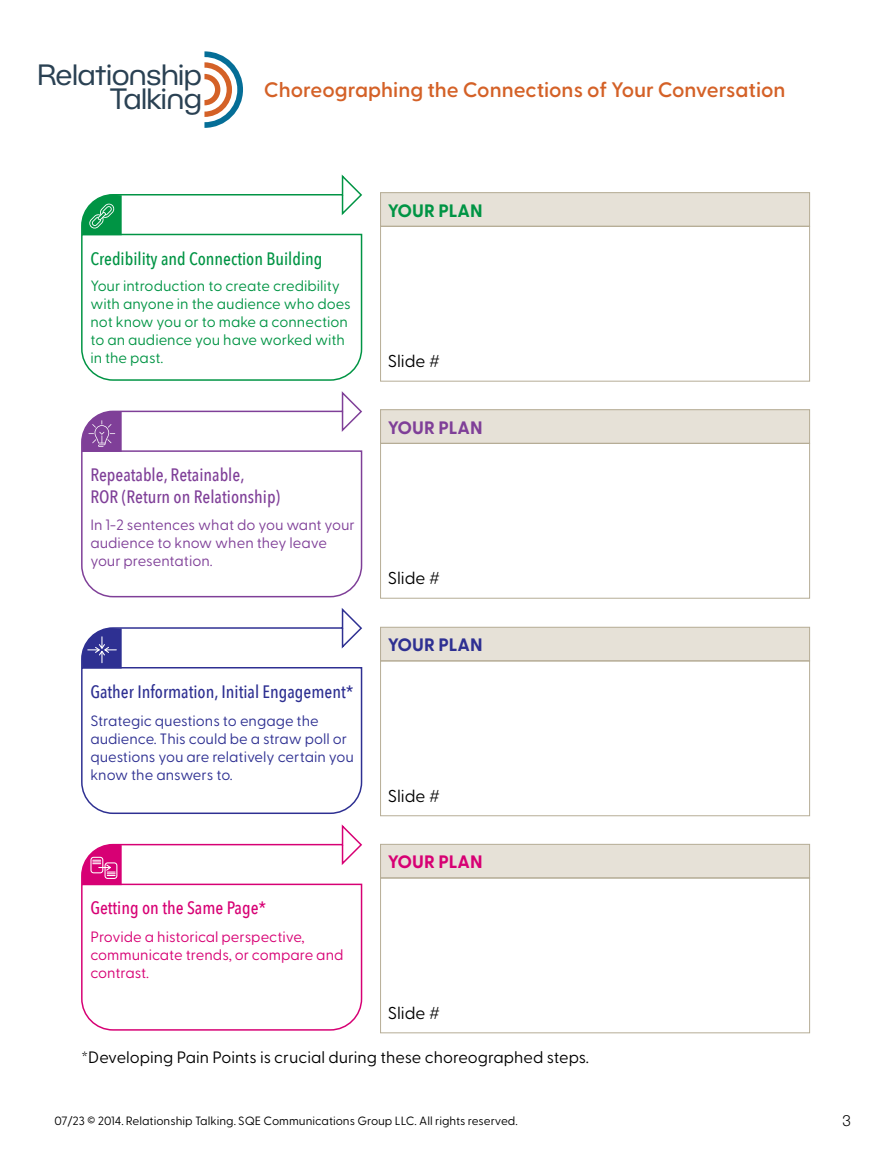
<style>
.page{position:relative;width:891px;height:1161px;background:#fff}
.page>*{position:absolute;margin:0;border:0;box-sizing:border-box;transform-origin:0 0}
.t1{font:28.8px/24.5px "BC Novatica CYR";color:#2a4153;text-align:right}
.t2{font:600 21px "Greycliff CF";color:#d46127}
.t3{font:500 18px/21.6px "Avenir Next Condensed";color:#7f3f98}
.t4{font:500 18px "Avenir Next Condensed";color:#2e3092}
.t5{font:500 18px "Avenir Next Condensed";color:#009444}
.t6{font:500 18px "Avenir Next Condensed";color:#d70074}
.t7{font:700 18px "Greycliff CF";color:#7f3f98}
.t8{font:700 18px "Greycliff CF";color:#2e3092}
.t9{font:700 18px "Greycliff CF";color:#d70074}
.t10{font:700 18px "Greycliff CF";color:#009444}
.t11{font:17.25px "Greycliff CF";color:#000}
.t12{font:16.5px "Greycliff CF";color:#000}
.t13{font:15px/18px "Greycliff CF";color:#009444}
.t14{font:15px/18px "Greycliff CF";color:#2e3092}
.t15{font:15px/18px "Greycliff CF";color:#7f3f98}
.t16{font:15px/18px "Greycliff CF";color:#d70074}
.t17{font:300 15px "BC Novatica CYR";color:#000}
.t18{font:12px "Greycliff CF";color:#000}
</style>
<div class="page">
<svg style="left:81px;top:174px;width:282px;height:207px"></svg>
<svg style="left:82px;top:195px;width:40px;height:40px;background:#30a867"></svg>
<svg style="left:81px;top:391px;width:282px;height:207px"></svg>
<svg style="left:82px;top:411px;width:40px;height:41px;background:#945fa9"></svg>
<svg style="left:81px;top:608px;width:282px;height:206px"></svg>
<svg style="left:82px;top:628px;width:40px;height:41px;background:#5153a4"></svg>
<svg style="left:81px;top:824px;width:282px;height:207px"></svg>
<svg style="left:82px;top:845px;width:40px;height:40px;background:#df3992"></svg>
<div style="left:381px;top:410px;width:429px;height:33px;background:#e6e1d7"></div>
<div style="left:380px;top:409px;width:430px;height:35px;border:1px solid #b6ad96"></div>
<div style="left:380px;top:443px;width:430px;height:156px;border:1px solid #b6ad96"></div>
<div style="left:381px;top:627px;width:429px;height:34px;background:#e6e1d7"></div>
<div style="left:380px;top:627px;width:430px;height:34px;border:1px solid #b6ad96"></div>
<div style="left:380px;top:661px;width:430px;height:155px;border:1px solid #b6ad96"></div>
<div style="left:381px;top:844px;width:429px;height:34px;background:#e6e1d7"></div>
<div style="left:380px;top:844px;width:430px;height:34px;border:1px solid #b6ad96"></div>
<div style="left:380px;top:878px;width:430px;height:155px;border:1px solid #b6ad96"></div>
<div style="left:381px;top:193px;width:429px;height:33px;background:#e6e1d7"></div>
<div style="left:380px;top:192px;width:430px;height:35px;border:1px solid #b6ad96"></div>
<div style="left:380px;top:226px;width:430px;height:156px;border:1px solid #b6ad96"></div>
<svg style="left:204px;top:51px;width:39px;height:77px"></svg>
<h1 class="t1" style="left:38px;top:61px;width:165px">Relationship<br>Talking</h1>
<h2 class="t2" style="left:264px;top:74px;width:523px">Choreographing the Connections of Your Conversation</h2>
<p class="t10" style="left:388px;top:197px;width:96px">YOUR PLAN</p>
<p class="t5" style="left:90px;top:247px;width:234px">Credibility and Connection Building</p>
<p class="t13" style="left:90px;top:276px;width:262px">Your introduction to create credibility with anyone in the audience who does not know you or to make a connection to an audience you have worked with in the past.</p>
<p class="t3" style="left:90px;top:464px;width:191px">Repeatable, Retainable,<br>ROR (Return on Relationship)</p>
<p class="t15" style="left:90px;top:514px;width:266px">In 1-2 sentences what do you want your audience to know when they leave your presentation.</p>
<p class="t4" style="left:90px;top:681px;width:265px">Gather Information, Initial Engagement*</p>
<p class="t14" style="left:90px;top:710px;width:265px">Strategic questions to engage the audience. This could be a straw poll or questions you are relatively certain you know the answers to.</p>
<p class="t6" style="left:90px;top:897px;width:177px">Getting on the Same Page*</p>
<p class="t16" style="left:90px;top:927px;width:255px">Provide a historical perspective, communicate trends, or compare and contrast.</p>
<p class="t11" style="left:388px;top:348px;width:54px">Slide #</p>
<p class="t7" style="left:388px;top:414px;width:96px">YOUR PLAN</p>
<p class="t11" style="left:388px;top:566px;width:54px">Slide #</p>
<p class="t8" style="left:388px;top:631px;width:96px">YOUR PLAN</p>
<p class="t11" style="left:388px;top:783px;width:54px">Slide #</p>
<p class="t9" style="left:388px;top:848px;width:96px">YOUR PLAN</p>
<p class="t11" style="left:388px;top:1000px;width:54px">Slide #</p>
<p class="t12" style="left:81px;top:1045px;width:510px">*Developing Pain Points is crucial during these choreographed steps.</p>
<p class="t18" style="left:54px;top:1112px;width:465px">07/23 © 2014. Relationship Talking. SQE Communications Group LLC. All rights reserved.</p>
<p class="t17" style="left:843px;top:1111px;width:9px">3</p>
</div>
